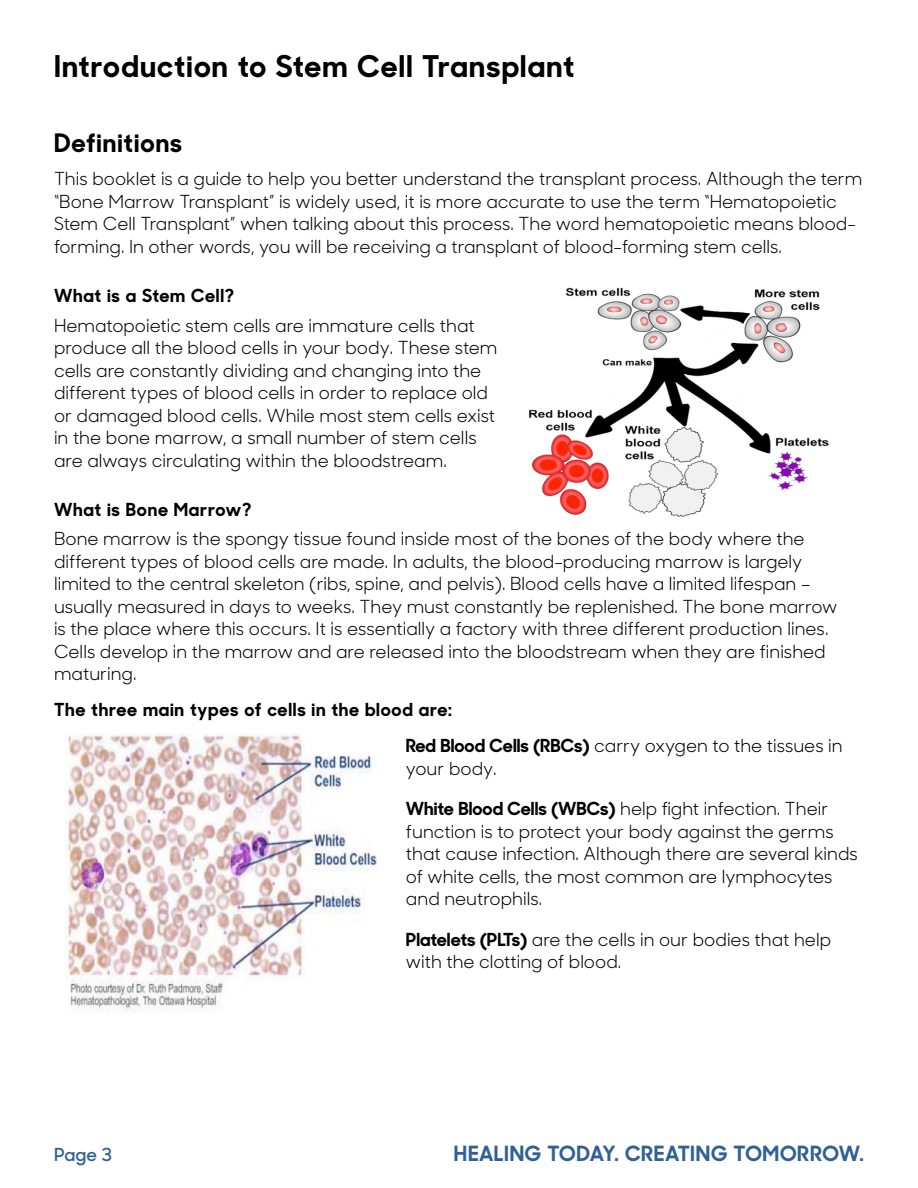
<style>
.page{position:relative;width:918px;height:1188px;background:#fff}
.page>*{position:absolute;margin:0;border:0;box-sizing:border-box;transform-origin:0 0}
.t1{font:700 30px "Sharp Sans No 1";letter-spacing:.04em;color:#000}
.t2{font:700 25.5px "Sharp Sans No 1";letter-spacing:.04em;color:#000}
.t3{font:700 21px "Sharp Sans No 1";letter-spacing:.025em;color:#316094}
.Body_Text{font:18px/22.5px "Sharp Sans No 1";color:#000}
.t4{font:700 18px "Sharp Sans No 1";letter-spacing:.04em;color:#000}
.t5{font:600 18px "Sharp Sans No 1";color:#316094}
.s1{font-weight:700}
</style>
<div class="page">
<img style="left:529px;top:287px;width:300px;height:230px">
<img style="left:66px;top:733px;width:311px;height:278px">
<p class="t1" style="left:54px;top:43px;width:522px">Introduction to Stem Cell Transplant</p>
<p class="t2" style="left:54px;top:123px;width:130px">Definitions</p>
<p class="Body_Text" style="left:54px;top:167px;width:810px">This booklet is a guide to help you better understand the transplant process. Although the term “Bone Marrow Transplant” is widely used, it is more accurate to use the term “Hematopoietic Stem Cell Transplant” when talking about this process. The word hematopoietic means blood&shy;forming. In other words, you will be receiving a transplant of blood-forming stem cells.</p>
<p class="t4" style="left:54px;top:282px;width:182px">What is a Stem Cell?</p>
<p class="Body_Text" style="left:54px;top:313px;width:445px">Hematopoietic stem cells are immature cells that produce all the blood cells in your body. These stem cells are constantly dividing and changing into the different types of blood cells in order to replace old or damaged blood cells. While most stem cells exist in the bone marrow, a small number of stem cells are always circulating within the bloodstream.</p>
<p class="t4" style="left:54px;top:496px;width:199px">What is Bone Marrow?</p>
<p class="Body_Text" style="left:54px;top:527px;width:785px">Bone marrow is the spongy tissue found inside most of the bones of the body where the different types of blood cells are made. In adults, the blood-producing marrow is largely limited to the central skeleton (ribs, spine, and pelvis). Blood cells have a limited lifespan – usually measured in days to weeks. They must constantly be replenished. The bone marrow is the place where this occurs. It is essentially a factory with three different production lines.<br>Cells develop in the marrow and are released into the bloodstream when they are finished maturing.</p>
<p class="t4" style="left:54px;top:696px;width:400px">The three main types of cells in the blood are:</p>
<p class="Body_Text" style="left:406px;top:734px;width:438px"><span class="s1">Red Blood Cells (RBCs)</span> carry oxygen to the tissues in your body.</p>
<p class="Body_Text" style="left:406px;top:797px;width:453px"><span class="s1">White Blood Cells (WBCs)</span> help fight infection. Their function is to protect your body against the germs that cause infection. Although there are several kinds of white cells, the most common are lymphocytes and neutrophils.</p>
<p class="Body_Text" style="left:406px;top:927px;width:427px"><span class="s1">Platelets (PLTs)</span> are the cells in our bodies that help with the clotting of blood.</p>
<p class="t5" style="left:54px;top:1141px;width:59px">Page 3</p>
<p class="t3" style="left:454px;top:1138px;width:412px">HEALING TODAY. CREATING TOMORROW.</p>
</div>
